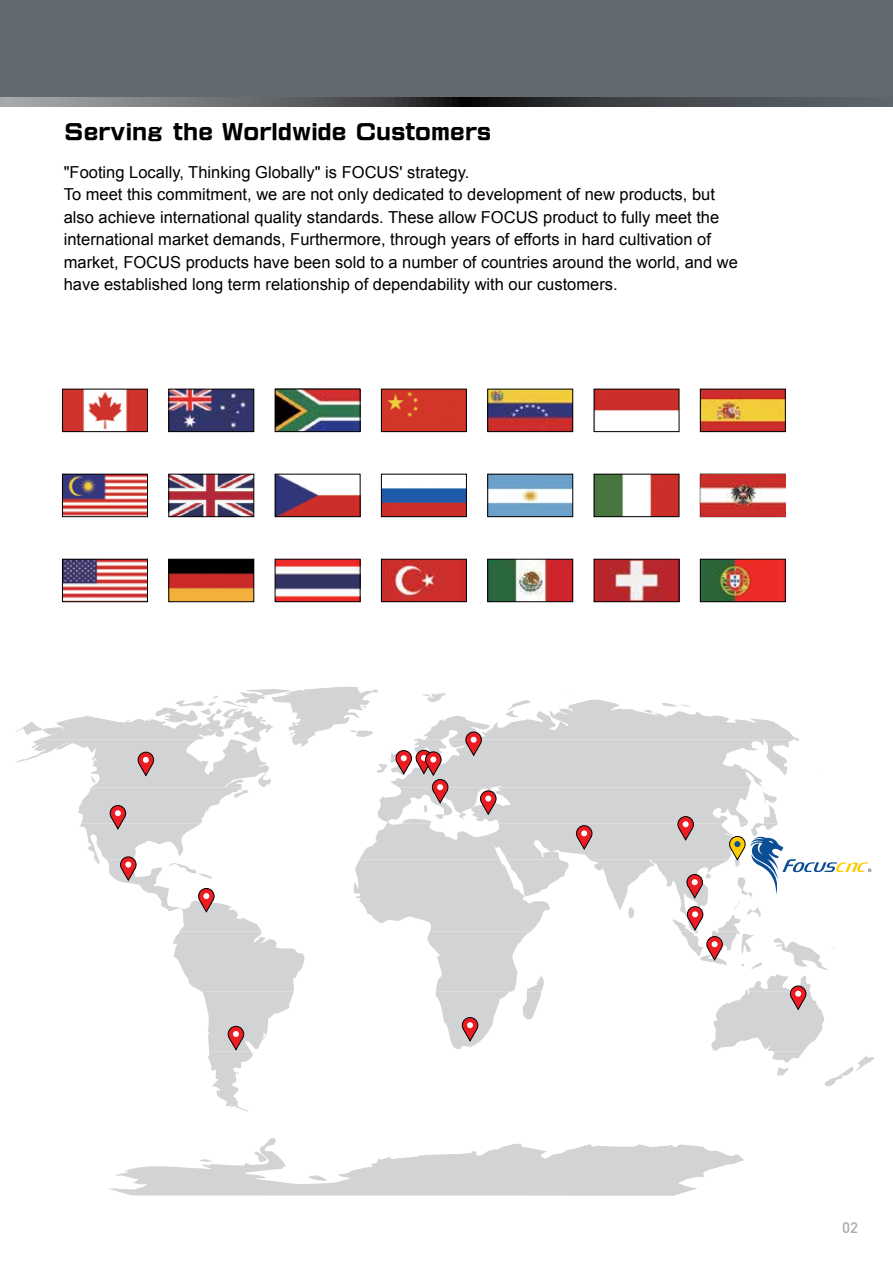
<style>
.page{position:relative;width:893px;height:1263px;background:#fff}
.page>*{position:absolute;margin:0;border:0;box-sizing:border-box;transform-origin:0 0}
.t1{font:21px "AR Gothic 2 Ultra Distended";color:#000}
.t2{font:16.5px/22.5px "Arial";color:#000}
.t3{font:500 15px "DIN";color:#a7a9ac}
</style>
<div class="page">
<div style="left:0;top:0;width:893px;height:98px;background:#606a70"></div>
<svg style="left:0;top:98px;width:893px;height:8px;background:#545759"></svg>
<img style="left:64px;top:391px;width:82px;height:39px">
<div style="left:62px;top:389px;width:86px;height:43px;border:1px solid #000"></div>
<img style="left:171px;top:391px;width:81px;height:39px">
<div style="left:169px;top:389px;width:85px;height:43px;border:1px solid #000"></div>
<img style="left:277px;top:391px;width:81px;height:39px">
<div style="left:275px;top:389px;width:85px;height:43px;border:1px solid #000"></div>
<img style="left:383px;top:391px;width:82px;height:39px">
<div style="left:381px;top:389px;width:86px;height:43px;border:1px solid #000"></div>
<img style="left:489px;top:391px;width:82px;height:39px">
<div style="left:487px;top:389px;width:86px;height:43px;border:1px solid #000"></div>
<img style="left:596px;top:391px;width:81px;height:21px">
<div style="left:594px;top:389px;width:85px;height:43px;border:1px solid #000"></div>
<img style="left:702px;top:391px;width:81px;height:39px">
<div style="left:700px;top:389px;width:85px;height:43px;border:1px solid #000"></div>
<img style="left:64px;top:476px;width:82px;height:39px">
<div style="left:62px;top:474px;width:86px;height:43px;border:1px solid #000"></div>
<img style="left:171px;top:476px;width:81px;height:39px">
<div style="left:169px;top:474px;width:85px;height:43px;border:1px solid #000"></div>
<img style="left:277px;top:476px;width:81px;height:39px">
<div style="left:275px;top:474px;width:85px;height:43px;border:1px solid #000"></div>
<img style="left:383px;top:488px;width:82px;height:27px">
<div style="left:381px;top:474px;width:86px;height:43px;border:1px solid #000"></div>
<img style="left:489px;top:476px;width:82px;height:39px">
<div style="left:487px;top:474px;width:86px;height:43px;border:1px solid #000"></div>
<svg style="left:594px;top:474px;width:192px;height:43px"></svg>
<img style="left:64px;top:561px;width:82px;height:38px">
<div style="left:62px;top:559px;width:86px;height:43px;border:1px solid #000"></div>
<img style="left:171px;top:561px;width:81px;height:39px">
<div style="left:169px;top:559px;width:85px;height:43px;border:1px solid #000"></div>
<img style="left:277px;top:561px;width:81px;height:39px">
<div style="left:275px;top:559px;width:85px;height:43px;border:1px solid #000"></div>
<img style="left:383px;top:561px;width:82px;height:39px">
<div style="left:381px;top:559px;width:86px;height:43px;border:1px solid #000"></div>
<img style="left:489px;top:561px;width:82px;height:39px">
<div style="left:487px;top:559px;width:86px;height:43px;border:1px solid #000"></div>
<img style="left:596px;top:561px;width:81px;height:39px">
<div style="left:594px;top:559px;width:85px;height:43px;border:1px solid #000"></div>
<img style="left:702px;top:561px;width:81px;height:39px">
<div style="left:700px;top:559px;width:85px;height:43px;border:1px solid #000"></div>
<img style="left:700px;top:474px;width:85px;height:43px">
<svg style="left:109px;top:1056px;width:765px;height:140px"></svg>
<svg style="left:16px;top:687px;width:855px;height:369px"></svg>
<p class="t1" style="left:64px;top:122px;width:429px">Serving the Worldwide Customers</p>
<p class="t2" style="left:64px;top:161px;width:676px">"Footing Locally, Thinking Globally" is FOCUS' strategy.<br>To meet this commitment, we are not only dedicated to development of new products, but also achieve international quality standards. These allow FOCUS product to fully meet the international market demands, Furthermore, through years of efforts in hard cultivation of market, FOCUS products have been sold to a number of countries around the world, and we have established long term relationship of dependability with our customers.</p>
<p class="t3" style="left:842px;top:1218px;width:17px">02</p>
</div>
